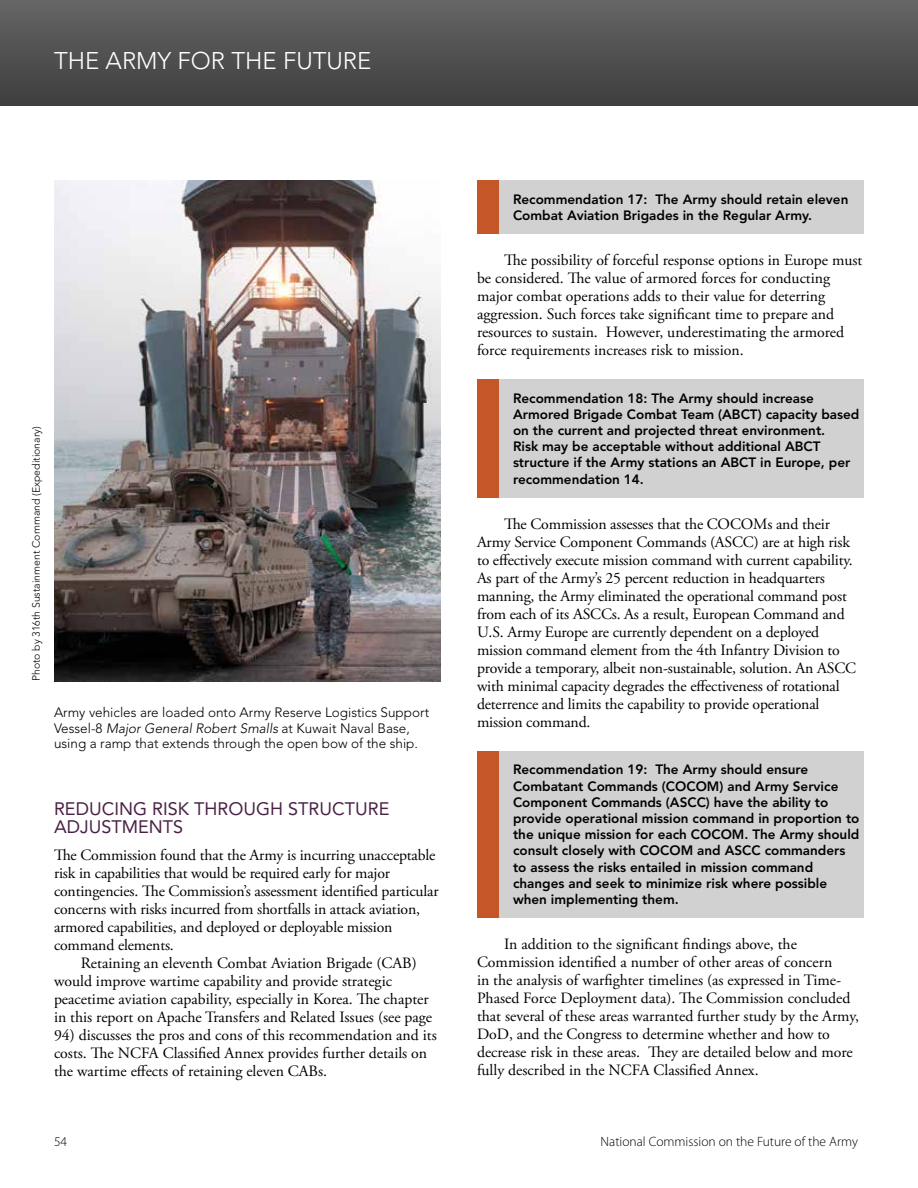
<style>
.page{position:relative;width:918px;height:1188px;background:#fff}
.page>*{position:absolute;margin:0;border:0;box-sizing:border-box;transform-origin:0 0}
.t1{font:300 24px "Avenir";color:#fff}
.t2{font:18px/18px "Avenir";color:#4a2245}
.t3{font:15.75px/18px "Adobe Garamond Pro";letter-spacing:-.005em;color:#000}
.t4{font:800 13.5px/16.2px "Avenir";color:#000}
.t5{font:300 13.5px/15.8px "Avenir";color:#000}
.t6{font:300 13.5px "Myriad Pro";color:#000}
.t7{font:300 10.5px "Avenir";color:#000}
.s1{font-style:italic}
</style>
<div class="page">
<div style="left:0;top:0;width:918px;height:105px;background:linear-gradient(to bottom,#676666,#3e3e3e)"></div>
<div style="left:477px;top:180px;width:387px;height:53px;background:#d2d1d1"></div>
<div style="left:477px;top:379px;width:387px;height:118px;background:#d2d1d1"></div>
<div style="left:477px;top:751px;width:387px;height:166px;background:#d2d1d1"></div>
<img style="left:54px;top:180px;width:387px;height:502px">
<div style="left:477px;top:180px;width:22px;height:53px;background:#c45628"></div>
<div style="left:477px;top:379px;width:22px;height:118px;background:#c45628"></div>
<div style="left:477px;top:751px;width:22px;height:166px;background:#c45628"></div>
<h1 class="t1" style="left:54px;top:46px;width:319px">THE ARMY FOR THE FUTURE</h1>
<p class="t7" style="left:30px;top:681px;width:257px;rotate:-90deg">Photo by 316th Sustainment Command (Expeditionary)</p>
<p class="t5" style="left:54px;top:704px;width:377px">Army vehicles are loaded onto Army Reserve Logistics Support<br>Vessel-8 <span class="s1">Major General Robert Smalls</span> at Kuwait Naval Base, using a ramp that extends through the open bow of the ship.</p>
<p class="t2" style="left:54px;top:799px;width:337px">REDUCING RISK THROUGH STRUCTURE<br>ADJUSTMENTS</p>
<p class="t3" style="left:54px;top:846px;width:383px">The Commission found that the Army is incurring unacceptable</p>
<p class="t3" style="left:54px;top:864px;width:338px">risk in capabilities that would be required early for major</p>
<p class="t3" style="left:54px;top:882px;width:386px">contingencies. The Commission’s assessment identified particular</p>
<p class="t3" style="left:54px;top:900px;width:368px">concerns with risks incurred from shortfalls in attack aviation,</p>
<p class="t3" style="left:54px;top:918px;width:340px">armored capabilities, and deployed or deployable mission</p>
<p class="t3" style="left:54px;top:936px;width:121px">command elements.</p>
<p class="t3" style="left:81px;top:954px;width:337px">Retaining an eleventh Combat Aviation Brigade (CAB)</p>
<p class="t3" style="left:54px;top:972px;width:340px">would improve wartime capability and provide strategic</p>
<p class="t3" style="left:54px;top:990px;width:376px">peacetime aviation capability, especially in Korea. The chapter</p>
<p class="t3" style="left:54px;top:1008px;width:380px">in this report on Apache Transfers and Related Issues (see page</p>
<p class="t3" style="left:54px;top:1026px;width:384px">94) discusses the pros and cons of this recommendation and its costs. The NCFA Classified Annex provides further details on the wartime effects of retaining eleven CABs.</p>
<p class="t4" style="left:513px;top:191px;width:337px">Recommendation 17: The Army should retain eleven<br>Combat Aviation Brigades in the Regular Army.</p>
<p class="t3" style="left:477px;top:252px;width:387px;text-indent:27px">The possibility of forceful response options in Europe must be considered. The value of armored forces for conducting major combat operations adds to their value for deterring aggression. Such forces take significant time to prepare and resources to sustain. However, underestimating the armored force requirements increases risk to mission.</p>
<p class="t4" style="left:513px;top:390px;width:348px">Recommendation 18: The Army should increase Armored Brigade Combat Team (ABCT) capacity based on the current and projected threat environment.<br>Risk may be acceptable without additional ABCT structure if the Army stations an ABCT in Europe, per recommendation 14.</p>
<p class="t3" style="left:477px;top:515px;width:381px;text-indent:27px">The Commission assesses that the COCOMs and their Army Service Component Commands (ASCC) are at high risk to effectively execute mission command with current capability.<br>As part of the Army’s 25 percent reduction in headquarters manning, the Army eliminated the operational command post from each of its ASCCs. As a result, European Command and U.S. Army Europe are currently dependent on a deployed mission command element from the 4th Infantry Division to provide a temporary, albeit non-sustainable, solution. An ASCC with minimal capacity degrades the effectiveness of rotational deterrence and limits the capability to provide operational mission command.</p>
<p class="t4" style="left:513px;top:762px;width:348px">Recommendation 19: The Army should ensure Combatant Commands (COCOM) and Army Service Component Commands (ASCC) have the ability to provide operational mission command in proportion to the unique mission for each COCOM. The Army should consult closely with COCOM and ASCC commanders to assess the risks entailed in mission command changes and seek to minimize risk where possible when implementing them.</p>
<p class="t3" style="left:477px;top:936px;width:384px;text-indent:27px">In addition to the significant findings above, the Commission identified a number of other areas of concern<br>in the analysis of warfighter timelines (as expressed in Time-Phased Force Deployment data). The Commission concluded that several of these areas warranted further study by the Army, DoD, and the Congress to determine whether and how to decrease risk in these areas. They are detailed below and more fully described in the NCFA Classified Annex.</p>
<p class="t6" style="left:54px;top:1134px;width:15px">54</p>
<p class="t6" style="left:601px;top:1134px;width:259px">National Commission on the Future of the Army</p>
</div>
